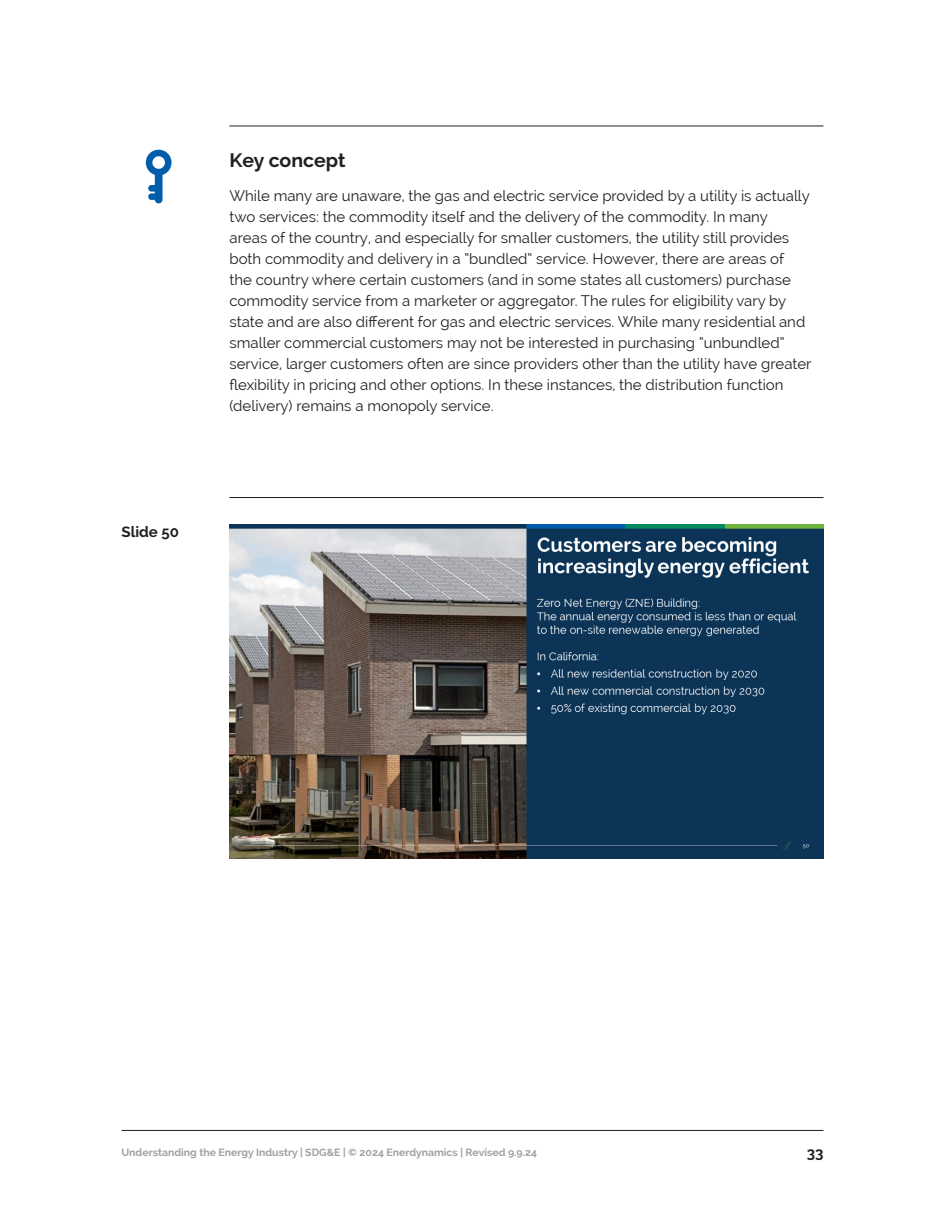
<style>
.page{position:relative;width:945px;height:1215px;background:#fff}
.page>*{position:absolute;margin:0;border:0;box-sizing:border-box;transform-origin:0 0}
.Content_Titles{font:700 19.5px "Raleway";color:#231f20}
.text{font:15px/21px "Raleway";color:#231f20}
.t1{font:700 15px "Raleway";color:#231f20}
.t2{font:700 10.5px "Raleway";color:#a1a1a5}
</style>
<div class="page">
<hr style="left:122px;top:1130px;width:702px;height:1px;background:#231f20">
<hr style="left:230px;top:126px;width:594px;height:1px;background:#231f20">
<hr style="left:230px;top:497px;width:594px;height:1px;background:#231f20">
<img style="left:230px;top:525px;width:594px;height:334px">
<img style="left:145px;top:149px;width:27px;height:55px">
<p class="t1" style="left:122px;top:523px;width:59px">Slide 50</p>
<p class="Content_Titles" style="left:230px;top:149px;width:118px">Key concept</p>
<p class="text" style="left:230px;top:185px;width:584px">While many are unaware, the gas and electric service provided by a utility is actually two services: the commodity itself and the delivery of the commodity. In many<br>areas of the country, and especially for smaller customers, the utility still provides both commodity and delivery in a “bundled” service. However, there are areas of<br>the country where certain customers (and in some states all customers) purchase commodity service from a marketer or aggregator. The rules for eligibility vary by state and are also different for gas and electric services. While many residential and smaller commercial customers may not be interested in purchasing “unbundled” service, larger customers often are since providers other than the utility have greater flexibility in pricing and other options. In these instances, the distribution function (delivery) remains a monopoly service.</p>
<p class="t2" style="left:122px;top:1146px;width:417px">Understanding the Energy Industry | SDG&amp;E | © 2024 Enerdynamics | Revised 9.9.24</p>
<p class="t1" style="left:807px;top:1145px;width:18px">33</p>
</div>
